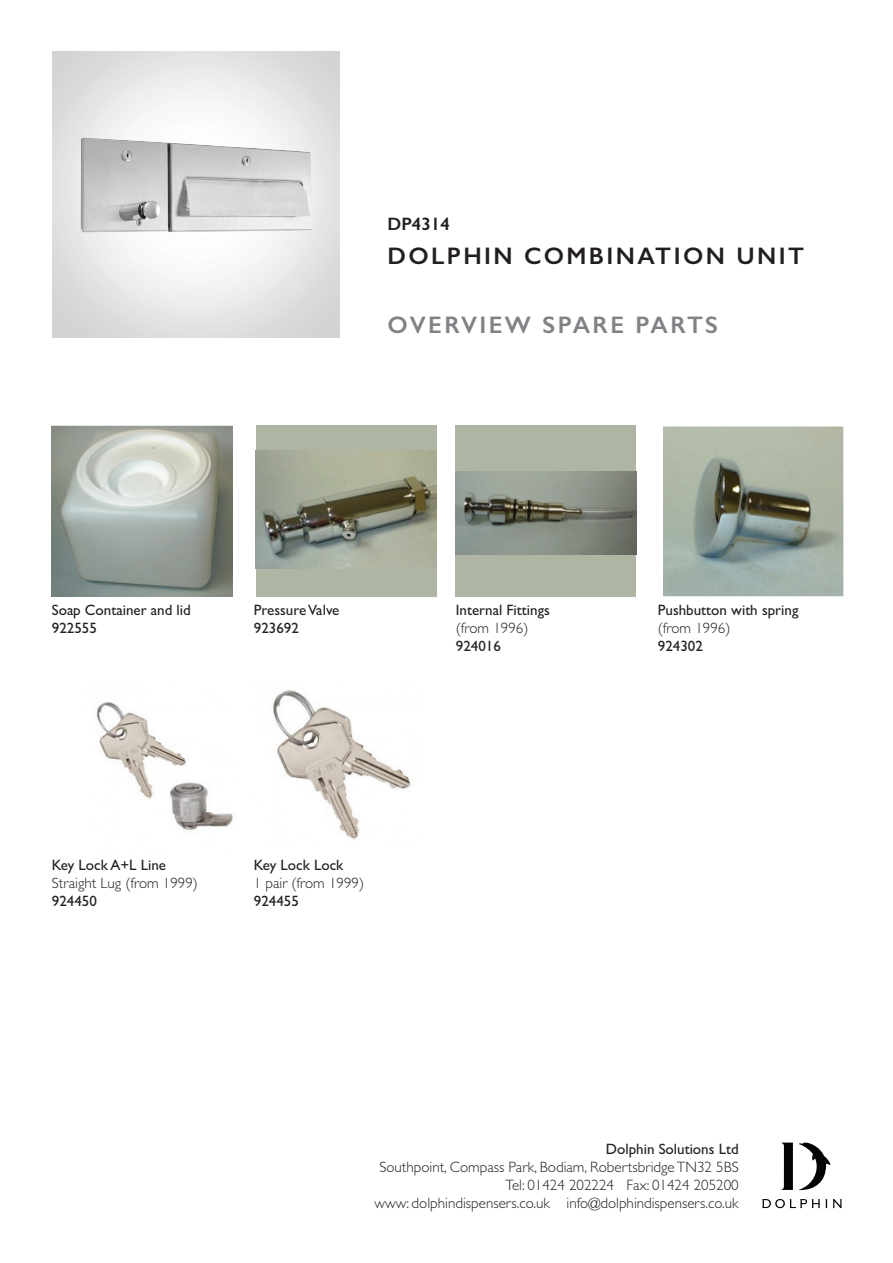
<style>
.page{position:relative;width:893px;height:1263px;background:#fff}
.page>*{position:absolute;margin:0;border:0;box-sizing:border-box;transform-origin:0 0}
.t1{font:600 24px "Gill Sans";letter-spacing:.1em;color:#231f20}
.t2{font:600 24px "Gill Sans";letter-spacing:.1em;color:#808285}
.t3{font:600 18px "Gill Sans";color:#231f20}
.t4{font:300 15px/18px "Gill Sans";color:#231f20;text-align:right}
.t5{font:15px/18px "Gill Sans";color:#231f20}
</style>
<div class="page">
<svg style="left:762px;top:1199px;width:79px;height:9px"></svg>
<svg style="left:781px;top:1143px;width:49px;height:47px"></svg>
<img style="left:80px;top:138px;width:232px;height:95px">
<img style="left:52px;top:426px;width:181px;height:171px">
<div style="left:455px;top:426px;width:181px;height:171px;background:#aeb5a3"></div>
<img style="left:455px;top:472px;width:181px;height:82px">
<img style="left:663px;top:426px;width:181px;height:170px">
<div style="left:256px;top:425px;width:181px;height:171px;background:#aeb5a3"></div>
<img style="left:256px;top:451px;width:181px;height:117px">
<img style="left:96px;top:702px;width:137px;height:128px">
<img style="left:273px;top:690px;width:138px;height:149px">
<p class="t3" style="left:387px;top:213px;width:64px">DP4314</p>
<h1 class="t1" style="left:387px;top:242px;width:418px">DOLPHIN COMBINATION UNIT</h1>
<h1 class="t2" style="left:387px;top:311px;width:332px">OVERVIEW SPARE PARTS</h1>
<p class="t5" style="left:52px;top:603px;width:140px">Soap Container and lid<br>922555</p>
<p class="t5" style="left:254px;top:603px;width:87px">Pressure Valve<br>923692</p>
<p class="t5" style="left:456px;top:603px;width:96px">Internal Fittings</p>
<p class="t4" style="left:456px;top:621px;width:74px">(from 1996)</p>
<p class="t5" style="left:456px;top:639px;width:46px">924016</p>
<p class="t5" style="left:52px;top:858px;width:116px">Key Lock A+L Line</p>
<p class="t4" style="left:52px;top:876px;width:148px">Straight Lug (from 1999)</p>
<p class="t5" style="left:52px;top:894px;width:46px">924450</p>
<p class="t5" style="left:254px;top:858px;width:91px">Key Lock Lock</p>
<p class="t4" style="left:254px;top:876px;width:112px">1 pair (from 1999)</p>
<p class="t5" style="left:254px;top:894px;width:46px">924455</p>
<p class="t5" style="left:658px;top:603px;width:142px">Pushbutton with spring</p>
<p class="t4" style="left:658px;top:621px;width:74px">(from 1996)</p>
<p class="t5" style="left:658px;top:639px;width:46px">924302</p>
<p class="t5" style="left:606px;top:1142px;width:134px">Dolphin Solutions Ltd</p>
<p class="t4" style="left:374px;top:1160px;width:366px">Southpoint, Compass Park, Bodiam, Robertsbridge TN32 5BS<br>Tel: 01424 202224 Fax: 01424 205200<br>www: dolphindispensers.co.uk info@dolphindispensers.co.uk</p>
</div>
